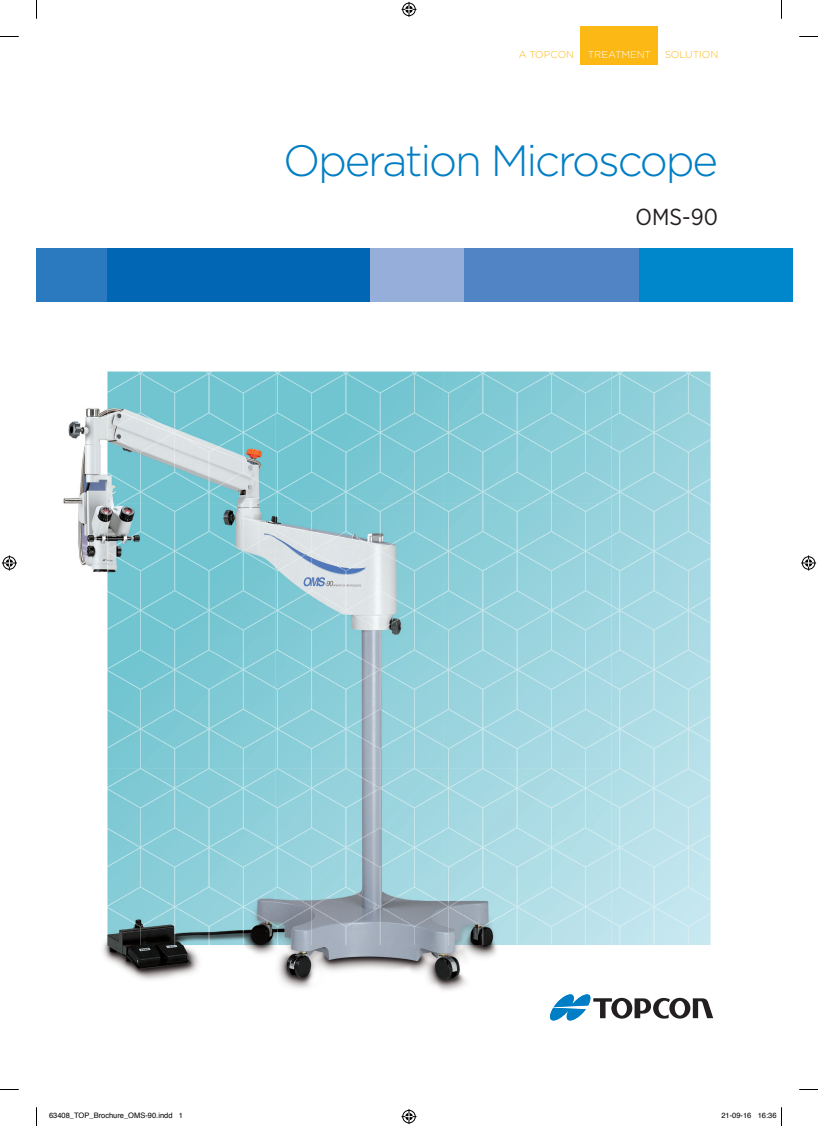
<style>
.page{position:relative;width:818px;height:1126px;background:#fff}
.page>*{position:absolute;margin:0;border:0;box-sizing:border-box;transform-origin:0 0}
.t1{font:300 43.75px "Gotham";letter-spacing:-.05em;color:#007ec5}
.t2{font:23.12px "Gotham Narrow";color:#231f20}
.t3{font:300 10px "Gotham";letter-spacing:-.005em;color:#fcb814}
.t4{font:300 10px "Gotham";letter-spacing:-.01em;color:#fff}
.t5{font:7.5px "Helvetica";color:#000}
</style>
<div class="page">
<svg style="left:611px;top:371px;width:99px;height:573px;background:#acdbe5"></svg>
<div style="left:36px;top:249px;width:71px;height:53px;background:#2b79be"></div>
<div style="left:107px;top:249px;width:263px;height:53px;background:#0166b3"></div>
<div style="left:370px;top:249px;width:94px;height:53px;background:#96afda"></div>
<div style="left:464px;top:249px;width:174px;height:53px;background:#5084c4"></div>
<div style="left:638px;top:249px;width:153px;height:53px;background:#0087cb"></div>
<div style="left:580px;top:26px;width:78px;height:39px;background:#fcb814"></div>
<img style="left:63px;top:408px;width:46px;height:552px">
<img style="left:109px;top:944px;width:502px;height:46px">
<img style="left:107px;top:371px;width:504px;height:46px">
<img style="left:107px;top:373px;width:504px;height:20px">
<img style="left:174px;top:393px;width:1px;height:19px">
<img style="left:243px;top:393px;width:1px;height:19px">
<img style="left:311px;top:393px;width:1px;height:19px">
<img style="left:379px;top:393px;width:1px;height:19px">
<img style="left:448px;top:393px;width:1px;height:19px">
<img style="left:516px;top:393px;width:1px;height:19px">
<img style="left:585px;top:393px;width:1px;height:24px">
<img style="left:107px;top:412px;width:478px;height:59px">
<img style="left:107px;top:432px;width:478px;height:20px">
<img style="left:140px;top:452px;width:1px;height:19px">
<img style="left:208px;top:452px;width:1px;height:19px">
<img style="left:277px;top:452px;width:1px;height:19px">
<img style="left:345px;top:452px;width:1px;height:19px">
<img style="left:414px;top:452px;width:1px;height:19px">
<img style="left:482px;top:452px;width:1px;height:19px">
<img style="left:550px;top:452px;width:1px;height:19px">
<img style="left:585px;top:417px;width:26px;height:54px">
<img style="left:585px;top:432px;width:26px;height:16px">
<img style="left:107px;top:471px;width:504px;height:64px">
<img style="left:107px;top:491px;width:504px;height:20px">
<img style="left:174px;top:511px;width:1px;height:20px">
<img style="left:243px;top:511px;width:1px;height:20px">
<img style="left:311px;top:511px;width:1px;height:20px">
<img style="left:379px;top:511px;width:1px;height:20px">
<img style="left:448px;top:511px;width:1px;height:20px">
<img style="left:516px;top:511px;width:1px;height:20px">
<img style="left:585px;top:511px;width:1px;height:24px">
<img style="left:107px;top:531px;width:478px;height:59px">
<img style="left:107px;top:550px;width:478px;height:21px">
<img style="left:140px;top:571px;width:1px;height:19px">
<img style="left:208px;top:571px;width:1px;height:19px">
<img style="left:277px;top:571px;width:1px;height:19px">
<img style="left:345px;top:571px;width:1px;height:19px">
<img style="left:414px;top:571px;width:1px;height:19px">
<img style="left:482px;top:571px;width:1px;height:19px">
<img style="left:550px;top:571px;width:1px;height:19px">
<img style="left:585px;top:535px;width:26px;height:55px">
<img style="left:585px;top:550px;width:26px;height:16px">
<img style="left:107px;top:590px;width:504px;height:64px">
<img style="left:107px;top:610px;width:504px;height:20px">
<img style="left:174px;top:630px;width:1px;height:19px">
<img style="left:243px;top:630px;width:1px;height:19px">
<img style="left:311px;top:630px;width:1px;height:19px">
<img style="left:379px;top:630px;width:1px;height:19px">
<img style="left:448px;top:630px;width:1px;height:19px">
<img style="left:516px;top:630px;width:1px;height:19px">
<img style="left:585px;top:630px;width:1px;height:24px">
<img style="left:107px;top:649px;width:478px;height:59px">
<img style="left:107px;top:669px;width:478px;height:20px">
<img style="left:140px;top:689px;width:1px;height:19px">
<img style="left:208px;top:689px;width:1px;height:19px">
<img style="left:277px;top:689px;width:1px;height:19px">
<img style="left:345px;top:689px;width:1px;height:19px">
<img style="left:414px;top:689px;width:1px;height:19px">
<img style="left:482px;top:689px;width:1px;height:19px">
<img style="left:550px;top:689px;width:1px;height:19px">
<img style="left:585px;top:654px;width:26px;height:54px">
<img style="left:585px;top:669px;width:26px;height:16px">
<img style="left:107px;top:708px;width:504px;height:64px">
<img style="left:107px;top:728px;width:504px;height:20px">
<img style="left:174px;top:748px;width:1px;height:20px">
<img style="left:243px;top:748px;width:1px;height:20px">
<img style="left:311px;top:748px;width:1px;height:20px">
<img style="left:379px;top:748px;width:1px;height:20px">
<img style="left:448px;top:748px;width:1px;height:20px">
<img style="left:516px;top:748px;width:1px;height:20px">
<img style="left:585px;top:748px;width:1px;height:24px">
<img style="left:107px;top:768px;width:478px;height:59px">
<img style="left:107px;top:787px;width:478px;height:21px">
<img style="left:140px;top:807px;width:1px;height:20px">
<img style="left:208px;top:807px;width:1px;height:20px">
<img style="left:277px;top:807px;width:1px;height:20px">
<img style="left:345px;top:807px;width:1px;height:20px">
<img style="left:414px;top:807px;width:1px;height:20px">
<img style="left:482px;top:807px;width:1px;height:20px">
<img style="left:550px;top:807px;width:1px;height:20px">
<img style="left:585px;top:772px;width:26px;height:55px">
<img style="left:585px;top:787px;width:26px;height:16px">
<img style="left:107px;top:827px;width:504px;height:64px">
<img style="left:107px;top:847px;width:504px;height:20px">
<img style="left:174px;top:867px;width:1px;height:19px">
<img style="left:243px;top:867px;width:1px;height:19px">
<img style="left:311px;top:867px;width:1px;height:19px">
<img style="left:379px;top:867px;width:1px;height:19px">
<img style="left:448px;top:867px;width:1px;height:19px">
<img style="left:516px;top:867px;width:1px;height:19px">
<img style="left:585px;top:867px;width:1px;height:24px">
<img style="left:107px;top:886px;width:478px;height:58px">
<img style="left:107px;top:906px;width:478px;height:20px">
<svg style="left:140px;top:926px;width:1px;height:18px"></svg>
<svg style="left:208px;top:926px;width:1px;height:18px"></svg>
<svg style="left:277px;top:926px;width:1px;height:18px"></svg>
<svg style="left:345px;top:926px;width:1px;height:18px"></svg>
<svg style="left:414px;top:926px;width:1px;height:18px"></svg>
<svg style="left:482px;top:926px;width:1px;height:18px"></svg>
<svg style="left:550px;top:926px;width:1px;height:18px"></svg>
<img style="left:585px;top:891px;width:26px;height:53px">
<img style="left:585px;top:906px;width:26px;height:16px">
<svg style="left:550px;top:994px;width:162px;height:27px"></svg>
<svg style="left:0;top:36px;width:19px;height:1px"></svg>
<svg style="left:799px;top:36px;width:18px;height:1px"></svg>
<svg style="left:0;top:1089px;width:19px;height:1px"></svg>
<svg style="left:799px;top:1089px;width:18px;height:1px"></svg>
<svg style="left:36px;top:0;width:1px;height:19px"></svg>
<svg style="left:36px;top:1107px;width:1px;height:18px"></svg>
<svg style="left:401px;top:2px;width:15px;height:15px"></svg>
<svg style="left:401px;top:1109px;width:15px;height:14px"></svg>
<svg style="left:2px;top:555px;width:15px;height:15px"></svg>
<svg style="left:801px;top:555px;width:14px;height:15px"></svg>
<h3 class="t3" style="left:518px;top:48px;width:57px">A TOPCON</h3>
<h3 class="t4" style="left:587px;top:48px;width:65px">TREATMENT</h3>
<h3 class="t3" style="left:664px;top:48px;width:55px">SOLUTION</h3>
<h1 class="t1" style="left:283px;top:133px;width:436px">Operation Microscope</h1>
<h2 class="t2" style="left:635px;top:203px;width:84px">OMS-90</h2>
<p class="t5" style="left:49px;top:1109px;width:135px">63408_TOP_Brochure_OMS-90.indd 1</p>
<p class="t5" style="left:721px;top:1109px;width:57px">21-09-16 16:36</p>
</div>
